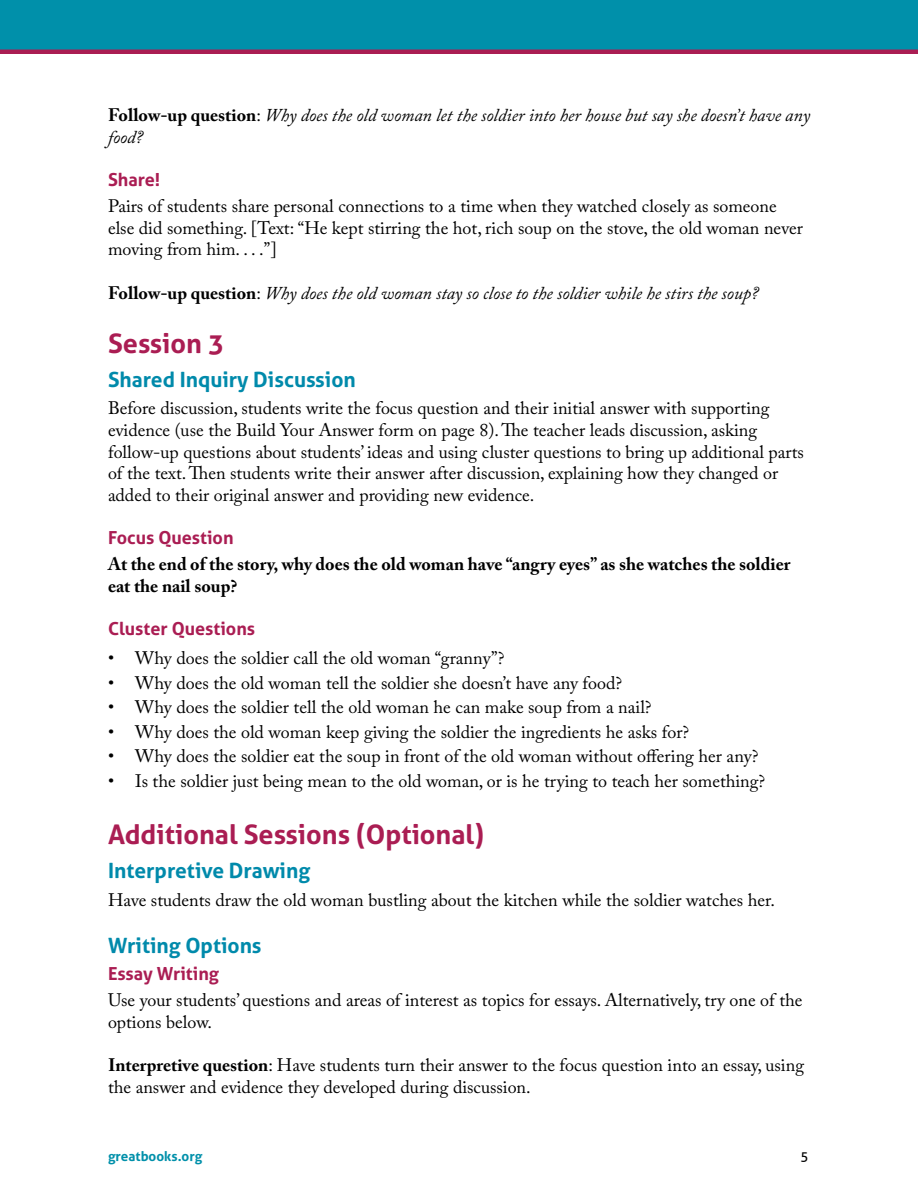
<style>
.page{position:relative;width:918px;height:1188px;background:#fff}
.page>*{position:absolute;margin:0;border:0;box-sizing:border-box;transform-origin:0 0}
.subhead_1{font:700 27px "Aller";color:#aa1d53}
.subhead_2{font:700 21px "Aller";color:#008aab}
.Body_Text{font:18px/21.6px "Adobe Caslon Pro";color:#000}
.Body_Text-2{font:italic 18px/21.6px "Adobe Caslon Pro";color:#000}
.Body_Text-3{font:700 18px/21.6px "Adobe Caslon Pro";color:#000}
.subhead_3{font:700 18px "Aller";color:#aa1d53}
.t1{font:700 13.5px "Aller";color:#0090aa}
.t2{font:13.5px "Aller";color:#000}
.s1{font-weight:700;font-style:normal}
.s2{font-style:normal}
.s3{font-weight:700}
</style>
<div class="page">
<div style="left:0;top:0;width:918px;height:54px;background:#0090aa"></div>
<hr style="left:0;top:50px;width:918px;height:4px;background:#aa1d53">
<p class="Body_Text-2" style="left:108px;top:104px;width:704px"><span class="s1">Follow-up question</span><span class="s2">:</span> Why does the old woman let the soldier into her house but say she doesn’t have any food?</p>
<p class="subhead_3" style="left:108px;top:169px;width:54px">Share!</p>
<p class="Body_Text" style="left:108px;top:195px;width:696px">Pairs of students share personal connections to a time when they watched closely as someone else did something. [Text: “He kept stirring the hot, rich soup on the stove, the old woman never moving from him. . . .”]</p>
<p class="Body_Text-2" style="left:108px;top:282px;width:652px"><span class="s1">Follow-up question</span><span class="s2">:</span> Why does the old woman stay so close to the soldier while he stirs the soup?</p>
<p class="subhead_1" style="left:108px;top:326px;width:118px">Session 3</p>
<p class="subhead_2" style="left:108px;top:366px;width:249px">Shared Inquiry Discussion</p>
<p class="Body_Text" style="left:108px;top:397px;width:698px">Before discussion, students write the focus question and their initial answer with supporting evidence (use the Build Your Answer form on page 8). The teacher leads discussion, asking follow-up questions about students’ ideas and using cluster questions to bring up additional parts of the text. Then students write their answer after discussion, explaining how they changed or added to their original answer and providing new evidence.</p>
<p class="subhead_3" style="left:108px;top:526px;width:127px">Focus Question</p>
<p class="Body_Text-3" style="left:108px;top:553px;width:684px">At the end of the story, why does the old woman have “angry eyes” as she watches the soldier eat the nail soup?</p>
<p class="subhead_3" style="left:108px;top:617px;width:149px">Cluster Questions</p>
<p class="Body_Text" style="left:108px;top:647px;width:398px">• Why does the soldier call the old woman “granny”?</p>
<p class="Body_Text" style="left:108px;top:672px;width:516px">• Why does the old woman tell the soldier she doesn’t have any food?</p>
<p class="Body_Text" style="left:108px;top:696px;width:545px">• Why does the soldier tell the old woman he can make soup from a nail?</p>
<p class="Body_Text" style="left:108px;top:721px;width:583px">• Why does the old woman keep giving the soldier the ingredients he asks for?</p>
<p class="Body_Text" style="left:108px;top:745px;width:652px">• Why does the soldier eat the soup in front of the old woman without offering her any?</p>
<p class="Body_Text" style="left:108px;top:770px;width:659px">• Is the soldier just being mean to the old woman, or is he trying to teach her something?</p>
<p class="subhead_1" style="left:108px;top:818px;width:377px">Additional Sessions (Optional)</p>
<p class="subhead_2" style="left:108px;top:858px;width:204px">Interpretive Drawing</p>
<p class="Body_Text" style="left:108px;top:889px;width:668px">Have students draw the old woman bustling about the kitchen while the soldier watches her.</p>
<p class="subhead_2" style="left:108px;top:932px;width:155px">Writing Options</p>
<p class="subhead_3" style="left:108px;top:963px;width:113px">Essay Writing</p>
<p class="Body_Text" style="left:108px;top:989px;width:696px">Use your students’ questions and areas of interest as topics for essays. Alternatively, try one of the options below.</p>
<p class="Body_Text" style="left:108px;top:1054px;width:698px"><span class="s3">Interpretive question</span>: Have students turn their answer to the focus question into an essay, using the answer and evidence they developed during discussion.</p>
<p class="t1" style="left:108px;top:1148px;width:96px">greatbooks.org</p>
<p class="t2" style="left:800px;top:1148px;width:10px">5</p>
</div>
